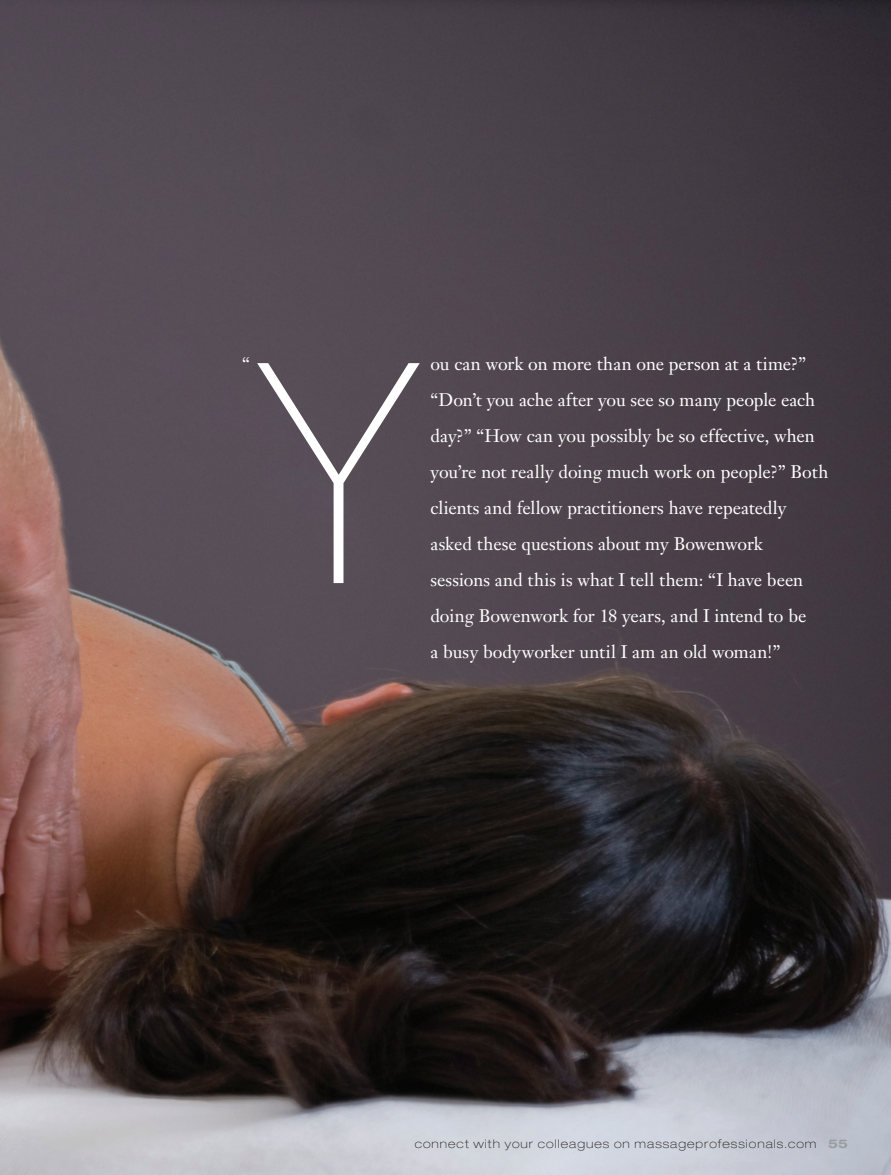
<style>
.page{position:relative;width:891px;height:1175px;background:#fff}
.page>*{position:absolute;margin:0;border:0;box-sizing:border-box;transform-origin:0 0}
.t1{font:200 300px "Verlag";color:#fff}
.t2{font:18px/36px "Janson Text";letter-spacing:-.005em;color:#fff}
.t3{font:100 expanded 12px "Helvetica Neue";letter-spacing:.085em;color:#231f20}
.s1{font-weight:700;color:#979ea2}
</style>
<div class="page">
<img style="left:0;top:0;width:891px;height:1174px">
<p class="t2" style="left:242px;top:345px;width:9px">“</p>
<h1 class="t1" style="left:246px;top:259px;width:186px">Y</h1>
<p class="t2" style="left:430px;top:345px;width:399px">ou can work on more than one person at a time?” “Don’t you ache after you see so many people each day?” “How can you possibly be so effective, when you’re not really doing much work on people?” Both clients and fellow practitioners have repeatedly asked these questions about my Bowenwork<br>sessions and this is what I tell them: “I have been doing Bowenwork for 18 years, and I intend to be<br>a busy bodyworker until I am an old woman!”</p>
<p class="t3" style="left:415px;top:1137px;width:435px">connect with your colleagues on massageprofessionals.com <span class="s1">55</span></p>
</div>
